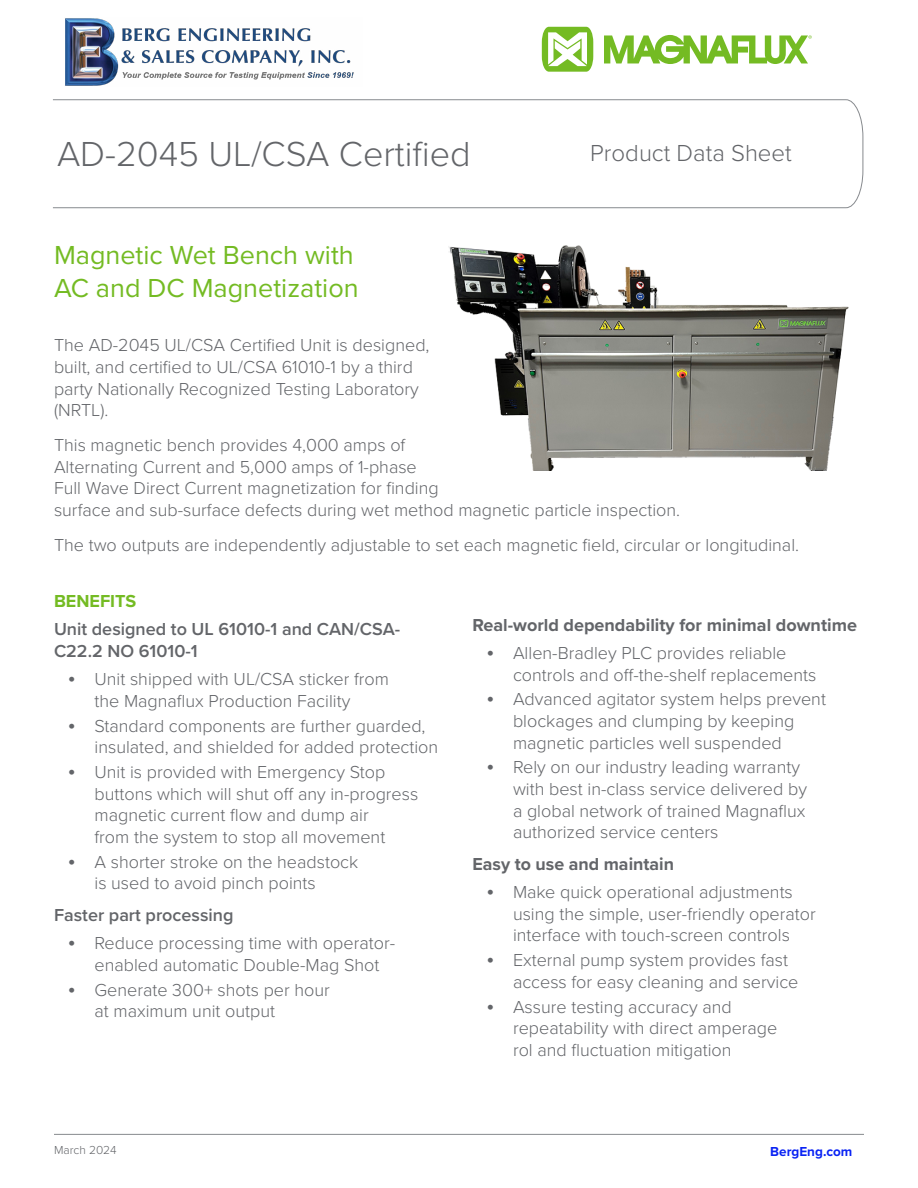
<style>
.page{position:relative;width:918px;height:1188px;background:#fff}
.page>*{position:absolute;margin:0;border:0;box-sizing:border-box;transform-origin:0 0}
.t1{font:300 36px "Proxima Nova";color:#636569}
.t2{font:27px/32.4px "Proxima Nova";color:#74bb23}
.t3{font:300 24px "Proxima Nova";color:#636569}
.t4{font:300 18px/21.6px "Proxima Nova";color:#636569}
.t5{font:600 18px/21.6px "Proxima Nova";color:#636569}
.t6{font:700 18px "Proxima Nova";color:#636569}
.t7{font:700 18px "Proxima Nova";color:#74bb23}
.t8{font:700 13.5px "Proxima Nova";color:#0a23f4}
.t9{font:300 12px "Proxima Nova";color:#636569}
.s1{font-size:24px}
</style>
<div class="page">
<svg style="left:604px;top:35px;width:208px;height:29px"></svg>
<svg style="left:542px;top:27px;width:51px;height:45px"></svg>
<hr style="left:54px;top:1134px;width:810px;height:1px;background:#878a8e">
<svg style="left:53px;top:99px;width:811px;height:109px"></svg>
<img style="left:448px;top:245px;width:401px;height:226px">
<img style="left:65px;top:18px;width:289px;height:68px">
<h1 class="t1" style="left:57px;top:127px;width:415px">AD-2045 UL/CSA Certified</h1>
<h3 class="t3" style="left:590px;top:135px;width:203px">Product Data Sheet</h3>
<h2 class="t2" style="left:54px;top:238px;width:306px">Magnetic Wet Bench with<br>AC and DC Magnetization</h2>
<p class="t4" style="left:54px;top:334px;width:377px">The AD-2045 UL/CSA Certified Unit is designed, built, and certified to UL/CSA 61010-1 by a third party Nationally Recognized Testing Laboratory (NRTL).</p>
<p class="t4" style="left:54px;top:433px;width:628px">This magnetic bench provides 4,000 amps of<br>Alternating Current and 5,000 amps of 1-phase<br>Full Wave Direct Current magnetization for finding<br>surface and sub-surface defects during wet method magnetic particle inspection.</p>
<p class="t4" style="left:54px;top:533px;width:747px">The two outputs are independently adjustable to set each magnetic field, circular or longitudinal.</p>
<p class="t7" style="left:54px;top:587px;width:84px">BENEFITS</p>
<p class="t5" style="left:54px;top:618px;width:348px">Unit designed to UL 61010-1 and CAN/CSA-<br>C22.2 NO 61010-1</p>
<p class="t4" style="left:94px;top:667px;width:296px;text-indent:-27px"><span class="s1">•</span> Unit shipped with UL/CSA sticker from the Magnaflux Production Facility</p>
<p class="t4" style="left:94px;top:714px;width:345px;text-indent:-27px"><span class="s1">•</span> Standard components are further guarded, insulated, and shielded for added protection</p>
<p class="t4" style="left:94px;top:760px;width:325px;text-indent:-27px"><span class="s1">•</span> Unit is provided with Emergency Stop buttons which will shut off any in-progress magnetic current flow and dump air<br>from the system to stop all movement</p>
<p class="t4" style="left:94px;top:850px;width:265px;text-indent:-27px"><span class="s1">•</span> A shorter stroke on the headstock is used to avoid pinch points</p>
<p class="t5" style="left:54px;top:904px;width:181px">Faster part processing</p>
<p class="t4" style="left:94px;top:931px;width:302px;text-indent:-27px"><span class="s1">•</span> Reduce processing time with operator&shy;enabled automatic Double-Mag Shot</p>
<p class="t4" style="left:94px;top:978px;width:237px;text-indent:-27px"><span class="s1">•</span> Generate 300+ shots per hour at maximum unit output</p>
<p class="t6" style="left:472px;top:611px;width:386px">Real-world dependability for minimal downtime</p>
<p class="t4" style="left:513px;top:641px;width:305px;text-indent:-27px"><span class="s1">•</span> Allen-Bradley PLC provides reliable controls and off-the-shelf replacements</p>
<p class="t4" style="left:513px;top:688px;width:315px;text-indent:-27px"><span class="s1">•</span> Advanced agitator system helps prevent blockages and clumping by keeping magnetic particles well suspended</p>
<p class="t4" style="left:513px;top:756px;width:296px;text-indent:-27px"><span class="s1">•</span> Rely on our industry leading warranty with best in-class service delivered by a global network of trained Magnaflux authorized service centers</p>
<p class="t6" style="left:472px;top:850px;width:203px">Easy to use and maintain</p>
<p class="t4" style="left:513px;top:880px;width:304px;text-indent:-27px"><span class="s1">•</span> Make quick operational adjustments using the simple, user-friendly operator interface with touch-screen controls</p>
<p class="t4" style="left:513px;top:948px;width:287px;text-indent:-27px"><span class="s1">•</span> External pump system provides fast access for easy cleaning and service</p>
<p class="t4" style="left:513px;top:995px;width:266px;text-indent:-27px"><span class="s1">•</span> Assure testing accuracy and repeatability with direct amperage rol and fluctuation mitigation</p>
<p class="t9" style="left:54px;top:1141px;width:64px">March 2024</p>
<p class="t8" style="left:770px;top:1141px;width:84px">BergEng.com</p>
</div>
